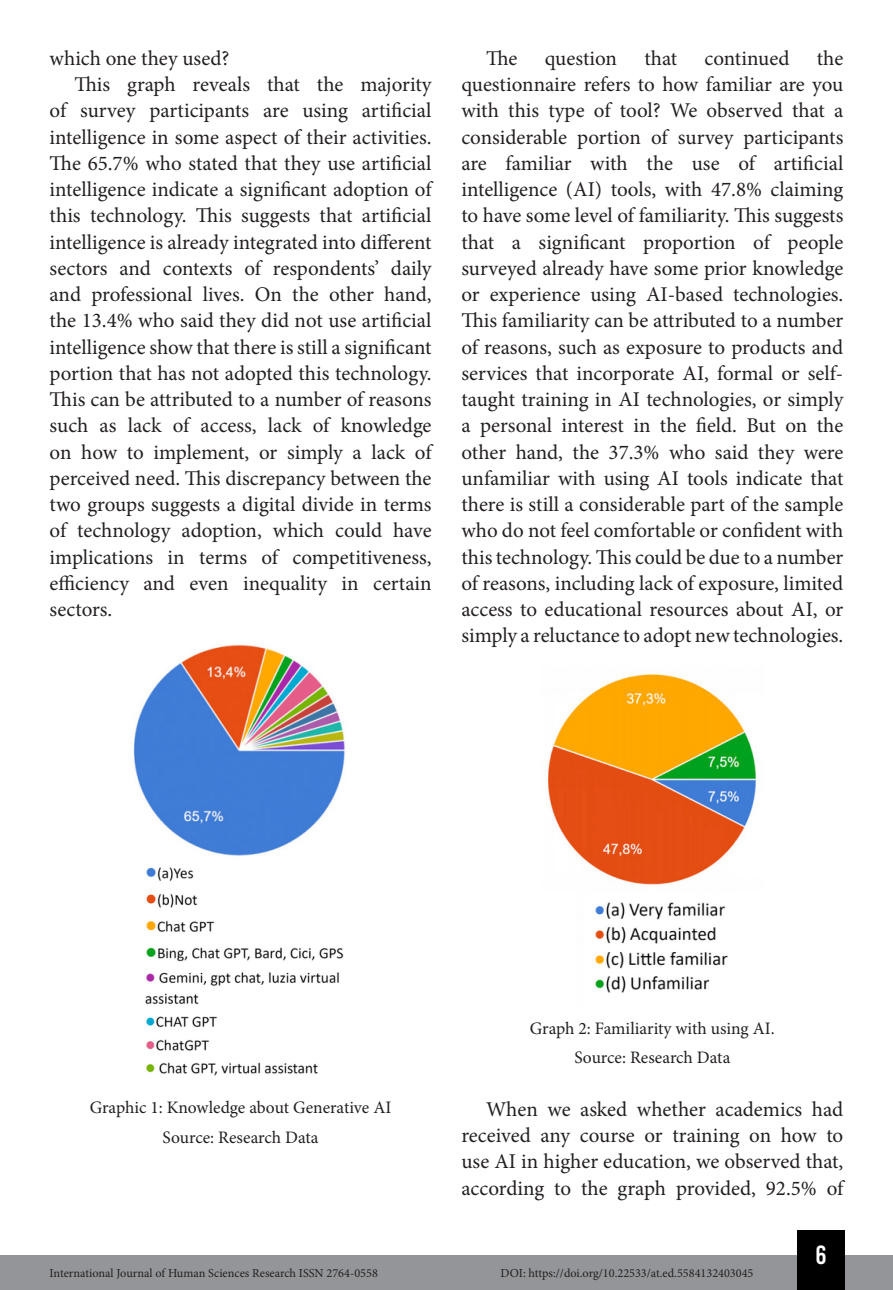
<style>
.page{position:relative;width:893px;height:1290px;background:#fff}
.page>*{position:absolute;margin:0;border:0;box-sizing:border-box;transform-origin:0 0}
.t1{font:26.25px "Bebas Kai";color:#fff}
.TXT{font:21px/26.2px "Minion Pro";color:#231f20;text-align:justify}
.INFO{font:17.5px "Minion Pro";color:#231f20}
.t2{font:12.25px "Minion Pro";color:#231f20}
</style>
<div class="page">
<div style="left:0;top:1255px;width:893px;height:35px;background:#939598"></div>
<div style="left:797px;top:1230px;width:48px;height:60px;background:#000"></div>
<img style="left:133px;top:644px;width:212px;height:212px">
<img style="left:145px;top:867px;width:198px;height:209px">
<img style="left:547px;top:674px;width:209px;height:211px">
<img style="left:595px;top:902px;width:133px;height:91px">
<p class="TXT" style="left:50px;top:45px;width:181px">which one they used?</p>
<p class="TXT" style="left:50px;top:71px;width:384px;text-indent:25px">This graph reveals that the majority of survey participants are using artificial intelligence in some aspect of their activities.<br>The 65.7% who stated that they use artificial intelligence indicate a significant adoption of this technology. This suggests that artificial intelligence is already integrated into different sectors and contexts of respondents’ daily and professional lives. On the other hand, the 13.4% who said they did not use artificial intelligence show that there is still a significant portion that has not adopted this technology.<br>This can be attributed to a number of reasons such as lack of access, lack of knowledge on how to implement, or simply a lack of perceived need. This discrepancy between the two groups suggests a digital divide in terms of technology adoption, which could have implications in terms of competitiveness, efficiency and even inequality in certain sectors.</p>
<p class="TXT" style="left:486px;top:45px;width:33px">The</p>
<p class="TXT" style="left:545px;top:45px;width:74px">question</p>
<p class="TXT" style="left:644px;top:45px;width:34px">that</p>
<p class="TXT" style="left:704px;top:45px;width:86px">continued</p>
<p class="TXT" style="left:461px;top:45px;width:384px;text-indent:355px">the questionnaire refers to how familiar are you with this type of tool? We observed that a considerable portion of survey participants are familiar with the use of artificial intelligence (AI) tools, with 47.8% claiming to have some level of familiarity. This suggests that a significant proportion of people surveyed already have some prior knowledge or experience using AI-based technologies.<br>This familiarity can be attributed to a number of reasons, such as exposure to products and services that incorporate AI, formal or self&shy;taught training in AI technologies, or simply a personal interest in the field. But on the other hand, the 37.3% who said they were unfamiliar with using AI tools indicate that there is still a considerable part of the sample who do not feel comfortable or confident with this technology. This could be due to a number of reasons, including lack of exposure, limited access to educational resources about AI, or simply a reluctance to adopt new technologies.</p>
<p class="INFO" style="left:90px;top:1096px;width:303px">Graphic 1: Knowledge about Generative AI</p>
<p class="INFO" style="left:163px;top:1125px;width:157px">Source: Research Data</p>
<p class="INFO" style="left:530px;top:1016px;width:246px">Graph 2: Familiarity with using AI.</p>
<p class="INFO" style="left:574px;top:1046px;width:157px">Source: Research Data</p>
<p class="TXT" style="left:461px;top:1096px;width:383px;text-indent:25px">When we asked whether academics had received any course or training on how to use AI in higher education, we observed that, according to the graph provided, 92.5% of</p>
<p class="t1" style="left:815px;top:1241px;width:13px">6</p>
<p class="t2" style="left:50px;top:1265px;width:330px">International Journal of Human Sciences Research ISSN 2764-0558</p>
<p class="t2" style="left:501px;top:1265px;width:254px">DOI: https://doi.org/10.22533/at.ed.5584132403045</p>
</div>
